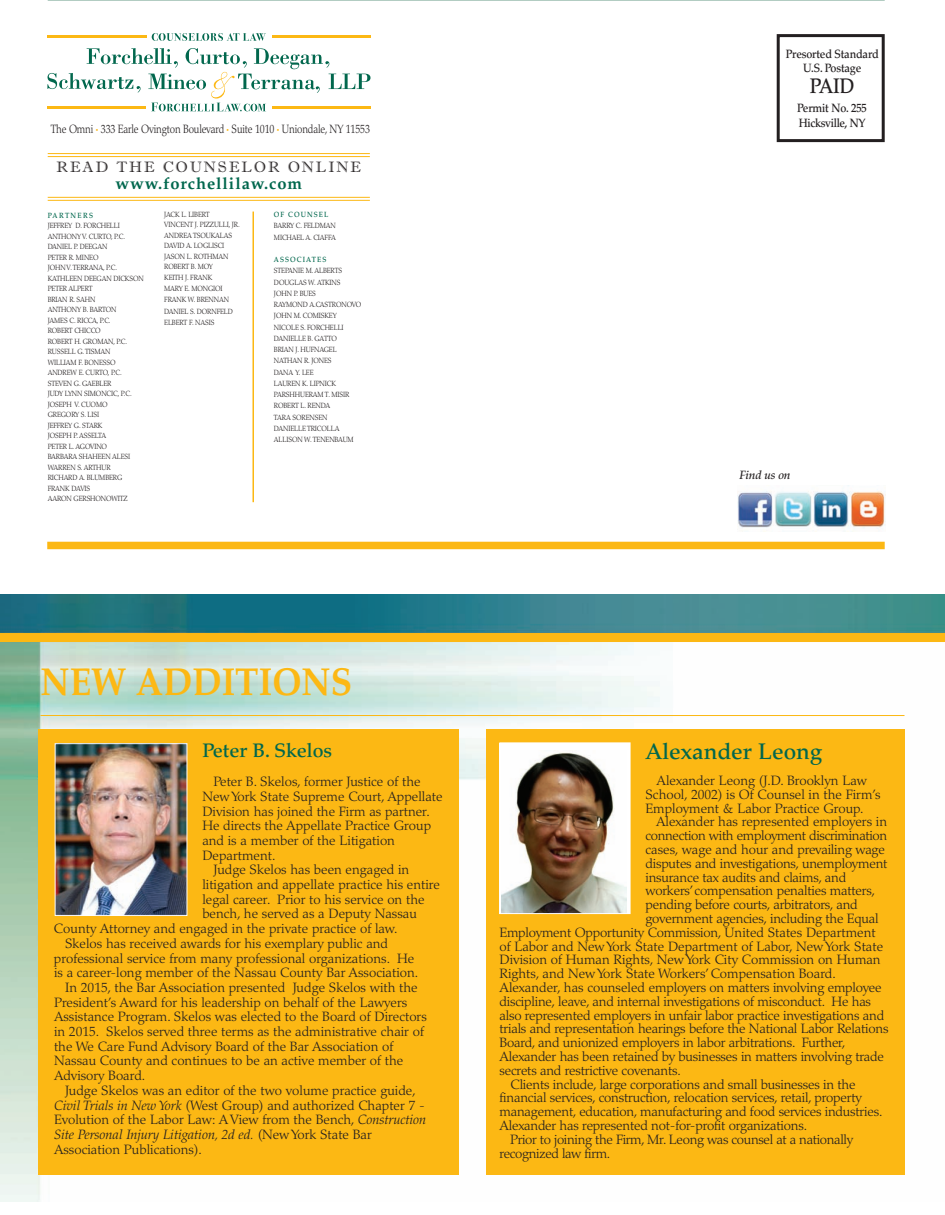
<style>
.page{position:relative;width:945px;height:1215px;background:#fff}
.page>*{position:absolute;margin:0;border:0;box-sizing:border-box;transform-origin:0 0}
.t1{font:700 39px "Palatino";color:#fcb814;scale:.9 1}
.t2{font:500 22.5px "Palatino";color:#01674d}
.t3{font:500 21px "Palatino";color:#231f20;scale:.9 1}
.t4{font:500 19.5px "Palatino";color:#01674d}
.t5{font:700 16.5px "Palatino";letter-spacing:.055em;color:#01674d}
.t6{font:15px "Imprint MT Shadow";letter-spacing:.13em;color:#231f20}
.t7{font:300 13.5px/13.8px "Palatino";color:#231f20}
.t8{font:300 13.5px "Palatino";letter-spacing:-.025em;color:#231f20}
.t9{font:italic 300 13.5px "Palatino";color:#231f20}
.t10{font:300 12px "Palatino";letter-spacing:-.015em;color:#231f20;scale:.83 1}
.t11{font:500 12px/14.5px "Palatino";letter-spacing:-.015em;color:#231f20;text-align:center;scale:.9 1}
.t12{font:italic 500 12px "Palatino";letter-spacing:-.015em;color:#231f20}
.t13{font:300 7.5px/10.5px "Palatino";letter-spacing:-.015em;color:#231f20;scale:.9 1}
.t14{font:500 7.5px "Palatino";letter-spacing:.15em;color:#01674d;scale:.9 1}
.t15{font:500 7.5px "Palatino";letter-spacing:.2em;color:#01674d;scale:.9 1}
.s1{font-size:6px;color:#fcb814}
.s2{font-style:italic}
.s3{font-style:normal}
</style>
<div class="page">
<hr style="left:48px;top:0;width:837px;height:1px;background:#a8c5ba">
<div style="left:47px;top:542px;width:838px;height:7px;background:#fcb814"></div>
<div style="left:777px;top:34px;width:108px;height:108px;border:3px solid #231f20"></div>
<hr style="left:48px;top:156px;width:322px;height:1px;background:#fcb814">
<hr style="left:48px;top:153px;width:322px;height:1px;background:#fcb814">
<hr style="left:48px;top:200px;width:322px;height:1px;background:#fcb814">
<hr style="left:48px;top:197px;width:322px;height:1px;background:#fcb814">
<hr style="left:47px;top:35px;width:99px;height:3px;background:#fcb814">
<hr style="left:272px;top:35px;width:99px;height:3px;background:#fcb814">
<svg style="left:152px;top:33px;width:114px;height:8px"></svg>
<svg style="left:47px;top:48px;width:323px;height:63px"></svg>
<img style="left:738px;top:485px;width:147px;height:44px">
<hr style="left:252px;top:212px;width:2px;height:290px;background:#fcb814">
<img style="left:0;top:594px;width:945px;height:608px">
<hr style="left:40px;top:715px;width:864px;height:1px;background:#fcb814">
<div style="left:0;top:633px;width:945px;height:9px;background:#fcb814"></div>
<div style="left:38px;top:729px;width:421px;height:445px;background:#fcb814"></div>
<img style="left:57px;top:745px;width:128px;height:169px">
<div style="left:55px;top:743px;width:132px;height:173px;border:1px solid #fff"></div>
<div style="left:486px;top:729px;width:418px;height:445px;background:#fcb814"></div>
<div style="left:500px;top:743px;width:130px;height:171px;background:#fff"></div>
<img style="left:502px;top:752px;width:125px;height:160px">
<div style="left:500px;top:742px;width:130px;height:172px;border:1px solid #fff"></div>
<p class="t10" style="left:51px;top:125px;width:386px">The Omni <span class="s1">•</span> 333 Earle Ovington Boulevard <span class="s1">•</span> Suite 1010 <span class="s1">•</span> Uniondale, NY 11553</p>
<p class="t6" style="left:57px;top:158px;width:306px">READ THE COUNSELOR ONLINE</p>
<p class="t5" style="left:116px;top:177px;width:188px">www.forchellilaw.com</p>
<p class="t15" style="left:48px;top:212px;width:52px">PARTNERS</p>
<p class="t13" style="left:48px;top:221px;width:108px">JEFFREY D. FORCHELLI<br>ANTHONY V. CURTO, P.C.<br>DANIEL P. DEEGAN<br>PETER R. MINEO<br>JOHN V. TERRANA, P.C.<br>KATHLEEN DEEGAN DICKSON<br>PETER ALPERT<br>BRIAN R. SAHN<br>ANTHONY B. BARTON<br>JAMES C. RICCA, P.C.<br>ROBERT CHICCO<br>ROBERT H. GROMAN, P.C.<br>RUSSELL G. TISMAN<br>WILLIAM F. BONESSO<br>ANDREW E. CURTO, P.C.<br>STEVEN G. GAEBLER<br>JUDY LYNN SIMONCIC, P.C.<br>JOSEPH V. CUOMO<br>GREGORY S. LISI<br>JEFFREY G. STARK<br>JOSEPH P. ASSELTA<br>PETER L. AGOVINO<br>BARBARA SHAHEEN ALESI<br>WARREN S. ARTHUR<br>RICHARD A. BLUMBERG<br>FRANK DAVIS<br>AARON GERSHONOWITZ</p>
<p class="t13" style="left:164px;top:210px;width:85px">JACK L. LIBERT<br>VINCENT J. PIZZULLI, JR.<br>ANDREA TSOUKALAS<br>DAVID A. LOGLISCI<br>JASON L. ROTHMAN<br>ROBERT B. MOY<br>KEITH J. FRANK</p>
<p class="t13" style="left:164px;top:284px;width:78px;line-height:11.2px">MARY E. MONGIOI<br>FRANK W. BRENNAN<br>DANIEL S. DORNFELD<br>ELBERT F. NASIS</p>
<p class="t14" style="left:274px;top:212px;width:62px">OF COUNSEL</p>
<p class="t13" style="left:274px;top:221px;width:70px;line-height:11.2px">BARRY C. FELDMAN<br>MICHAEL A. CIAFFA</p>
<p class="t14" style="left:274px;top:257px;width:60px">ASSOCIATES</p>
<p class="t13" style="left:274px;top:266px;width:98px;line-height:11.2px">STEPANIE M. ALBERTS<br>DOUGLAS W. ATKINS<br>JOHN P. BUES<br>RAYMOND A.CASTRONOVO<br>JOHN M. COMISKEY<br>NICOLE S. FORCHELLI<br>DANIELLE B. GATTO<br>BRIAN J. HUFNAGEL<br>NATHAN R. JONES<br>DANA Y. LEE<br>LAUREN K. LIPNICK<br>PARSHHUERAM T. MISIR<br>ROBERT L. RENDA<br>TARA SORENSEN<br>DANIELLE TRICOLLA<br>ALLISON W. TENENBAUM</p>
<p class="t11" style="left:786px;top:47px;width:105px">Presorted Standard<br>U.S. Postage</p>
<h3 class="t3" style="left:810px;top:78px;width:52px">PAID</h3>
<p class="t11" style="left:797px;top:102px;width:79px;text-align:left">Permit No. 255<br>Hicksville, NY</p>
<p class="t12" style="left:740px;top:471px;width:53px">Find us on</p>
<h1 class="t1" style="left:40px;top:667px;width:348px">NEW ADDITIONS</h1>
<h3 class="t4" style="left:202px;top:742px;width:131px">Peter B. Skelos</h3>
<p class="t7" style="left:213px;top:776px;width:209px">Peter B. Skelos, former Justice of the</p>
<p class="t7" style="left:202px;top:791px;width:242px">New York State Supreme Court, Appellate</p>
<p class="t7" style="left:202px;top:806px;width:229px">Division has joined the Firm as partner.</p>
<p class="t7" style="left:202px;top:820px;width:230px">He directs the Appellate Practice Group</p>
<p class="t7" style="left:202px;top:835px;width:194px">and is a member of the Litigation</p>
<p class="t7" style="left:202px;top:850px;width:75px">Department.</p>
<p class="t7" style="left:213px;top:864px;width:197px">Judge Skelos has been engaged in</p>
<p class="t7" style="left:202px;top:879px;width:239px">litigation and appellate practice his entire</p>
<p class="t7" style="left:202px;top:894px;width:224px">legal career. Prior to his service on the</p>
<p class="t7" style="left:202px;top:908px;width:216px">bench, he served as a Deputy Nassau</p>
<p class="t7" style="left:54px;top:923px;width:345px">County Attorney and engaged in the private practice of law.</p>
<p class="t7" style="left:65px;top:938px;width:324px">Skelos has received awards for his exemplary public and</p>
<p class="t7" style="left:54px;top:953px;width:362px">professional service from many professional organizations. He</p>
<p class="t7" style="left:54px;top:967px;width:366px">is a career-long member of the Nassau County Bar Association.</p>
<p class="t7" style="left:65px;top:982px;width:354px">In 2015, the Bar Association presented Judge Skelos with the</p>
<p class="t7" style="left:54px;top:997px;width:355px">President’s Award for his leadership on behalf of the Lawyers</p>
<p class="t7" style="left:54px;top:1011px;width:374px">Assistance Program. Skelos was elected to the Board of Directors</p>
<p class="t7" style="left:54px;top:1026px;width:372px">in 2015. Skelos served three terms as the administrative chair of</p>
<p class="t7" style="left:54px;top:1041px;width:341px">the We Care Fund Advisory Board of the Bar Association of</p>
<p class="t7" style="left:54px;top:1055px;width:351px">Nassau County and continues to be an active member of the</p>
<p class="t7" style="left:54px;top:1070px;width:93px">Advisory Board.</p>
<p class="t7" style="left:65px;top:1085px;width:352px">Judge Skelos was an editor of the two volume practice guide,</p>
<p class="t7" style="left:54px;top:1100px;width:372px"><span class="s2">Civil Trials in New York</span> (West Group) and authorized Chapter 7 -</p>
<p class="t7" style="left:54px;top:1114px;width:374px">Evolution of the Labor Law: A View from the Bench, <span class="s2">Construction</span></p>
<p class="t9" style="left:54px;top:1129px;width:319px">Site Personal Injury Litigation, 2d ed. <span class="s3">(New York State Bar</span></p>
<p class="t7" style="left:54px;top:1144px;width:150px">Association Publications).</p>
<h2 class="t2" style="left:645px;top:742px;width:178px">Alexander Leong</h2>
<p class="t7" style="left:645px;top:775px;width:237px;text-indent:11px">Alexander Leong (J.D. Brooklyn Law<br>School, 2002) is Of Counsel in the Firm’s<br>Employment &amp; Labor Practice Group.</p>
<p class="t7" style="left:656px;top:816px;width:233px">Alexander has represented employers in</p>
<p class="t8" style="left:645px;top:830px;width:243px">connection with employment discrimination</p>
<p class="t7" style="left:645px;top:844px;width:241px">cases, wage and hour and prevailing wage</p>
<p class="t7" style="left:645px;top:858px;width:244px">disputes and investigations, unemployment</p>
<p class="t7" style="left:645px;top:872px;width:202px">insurance tax audits and claims, and</p>
<p class="t7" style="left:645px;top:885px;width:231px">workers’compensation penalties matters,</p>
<p class="t7" style="left:645px;top:899px;width:214px">pending before courts, arbitrators, and</p>
<p class="t7" style="left:645px;top:913px;width:235px">government agencies, including the Equal</p>
<p class="t7" style="left:500px;top:927px;width:378px">Employment Opportunity Commission, United States Department</p>
<p class="t7" style="left:500px;top:941px;width:385px">of Labor and New York State Department of Labor, New York State</p>
<p class="t7" style="left:500px;top:954px;width:383px">Division of Human Rights, New York City Commission on Human</p>
<p class="t7" style="left:500px;top:968px;width:338px">Rights, and New York State Workers’ Compensation Board.</p>
<p class="t7" style="left:500px;top:982px;width:384px">Alexander, has counseled employers on matters involving employee</p>
<p class="t7" style="left:500px;top:996px;width:373px">discipline, leave, and internal investigations of misconduct. He has</p>
<p class="t7" style="left:500px;top:1010px;width:386px">also represented employers in unfair labor practice investigations and</p>
<p class="t7" style="left:500px;top:1023px;width:391px">trials and representation hearings before the National Labor Relations</p>
<p class="t7" style="left:500px;top:1037px;width:348px">Board, and unionized employers in labor arbitrations. Further,</p>
<p class="t7" style="left:500px;top:1051px;width:386px">Alexander has been retained by businesses in matters involving trade</p>
<p class="t7" style="left:500px;top:1065px;width:183px">secrets and restrictive covenants.</p>
<p class="t7" style="left:511px;top:1079px;width:347px">Clients include, large corporations and small businesses in the</p>
<p class="t7" style="left:500px;top:1092px;width:364px">financial services, construction, relocation services, retail, property</p>
<p class="t7" style="left:500px;top:1106px;width:384px">management, education, manufacturing and food services industries.</p>
<p class="t7" style="left:500px;top:1120px;width:309px">Alexander has represented not-for-profit organizations.</p>
<p class="t8" style="left:510px;top:1134px;width:345px">Prior to joining the Firm, Mr. Leong was counsel at a nationally</p>
<p class="t8" style="left:500px;top:1148px;width:112px">recognized law firm.</p>
</div>
